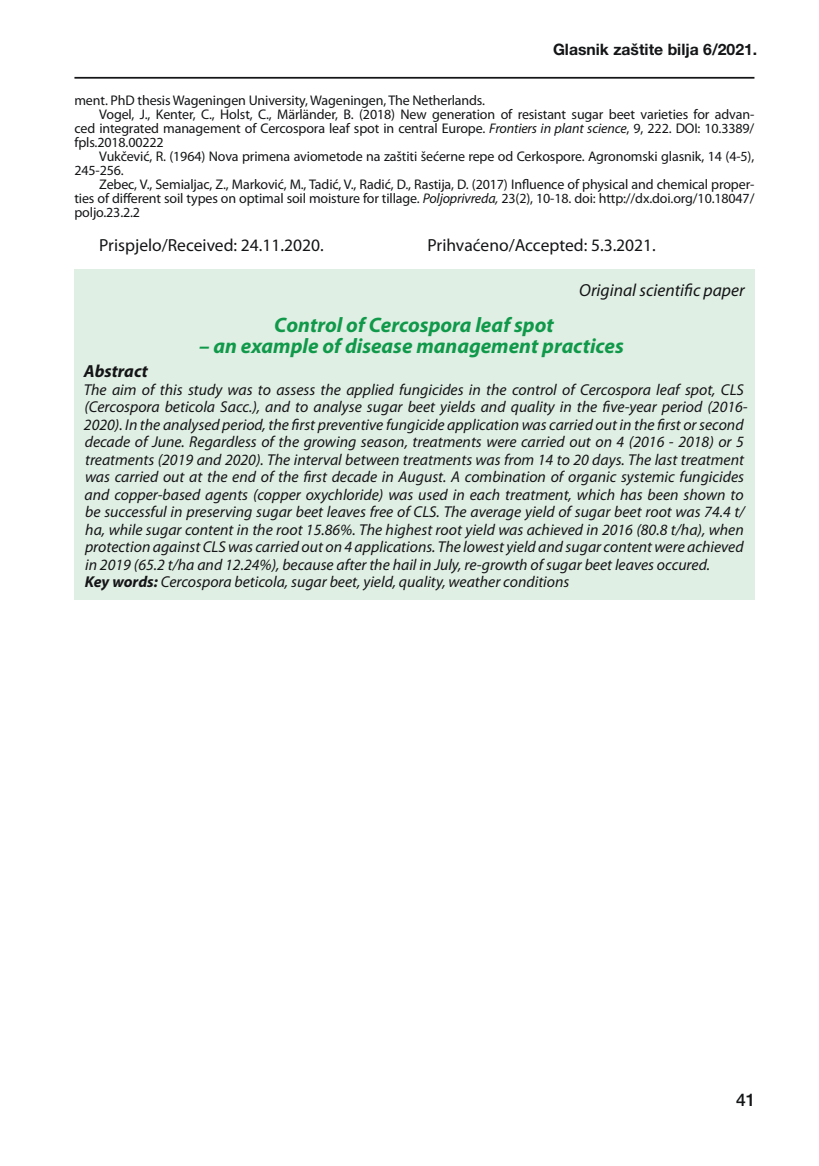
<style>
.page{position:relative;width:819px;height:1166px;background:#fff}
.page>*{position:absolute;margin:0;border:0;box-sizing:border-box;transform-origin:0 0}
.t1{font:italic 700 21px "Myriad Pro";color:#10994a}
.t2{font:17.5px "Myriad Pro";color:#141517}
.t3{font:italic 17.5px "Myriad Pro";color:#141517}
.t4{font:italic 700 17.5px "Myriad Pro";color:#141517}
.t5{font:500 17.5px "Helvetica Neue LT Pro";color:#141517}
.t6{font:italic 15.75px/17.5px "Myriad Pro";color:#141517}
.t7{font:700 15.75px "Helvetica Neue LT Pro";color:#141517}
.t8{font:14px "Myriad Pro";letter-spacing:-.01em;color:#141517}
.s1{font-style:italic}
.s2{font-weight:700}
</style>
<div class="page">
<hr style="left:74px;top:77px;width:680px;height:2px;background:#141517">
<div style="left:74px;top:270px;width:680px;height:330px;background:#e0efe3"></div>
<p class="t7" style="left:553px;top:44px;width:206px">Glasnik zaštite bilja 6/2021.</p>
<p class="t8" style="left:74px;top:95px;width:412px">ment. PhD thesis Wageningen University, Wageningen, The Netherlands.</p>
<p class="t8" style="left:99px;top:109px;width:656px">Vogel, J., Kenter, C., Holst, C., Märländer, B. (2018) New generation of resistant sugar beet varieties for advan-</p>
<p class="t8" style="left:74px;top:123px;width:681px">ced integrated management of Cercospora leaf spot in central Europe. <span class="s1">Frontiers in plant science</span>, 9, 222. DOI: 10.3389/</p>
<p class="t8" style="left:74px;top:137px;width:91px">fpls.2018.00222</p>
<p class="t8" style="left:99px;top:151px;width:656px">Vukčević, R. (1964) Nova primena aviometode na zaštiti šećerne repe od Cerkospore. Agronomski glasnik, 14 (4-5),</p>
<p class="t8" style="left:74px;top:165px;width:51px">245-256.</p>
<p class="t8" style="left:99px;top:179px;width:656px">Zebec, V., Semialjac, Z., Marković, M., Tadić, V., Radić, D., Rastija, D. (2017) Influence of physical and chemical proper-</p>
<p class="t8" style="left:74px;top:193px;width:681px">ties of different soil types on optimal soil moisture for tillage. <span class="s1">Poljoprivreda,</span> 23(2), 10-18. doi: http://dx.doi.org/10.18047/</p>
<p class="t8" style="left:74px;top:207px;width:67px">poljo.23.2.2</p>
<p class="t2" style="left:99px;top:238px;width:226px">Prispjelo/Received: 24.11.2020.</p>
<p class="t2" style="left:427px;top:238px;width:230px">Prihvaćeno/Accepted: 5.3.2021.</p>
<p class="t3" style="left:579px;top:283px;width:167px">Original scientific paper</p>
<h1 class="t1" style="left:274px;top:317px;width:281px">Control of Cercospora leaf spot</h1>
<h1 class="t1" style="left:199px;top:338px;width:426px">– an example of disease management practices</h1>
<p class="t4" style="left:84px;top:365px;width:66px">Abstract</p>
<p class="t6" style="left:84px;top:382px;width:665px">The aim of this study was to assess the applied fungicides in the control of Cercospora leaf spot, CLS (Cercospora beticola Sacc.), and to analyse sugar beet yields and quality in the five-year period (2016- 2020). In the analysed period, the first preventive fungicide application was carried out in the first or second decade of June. Regardless of the growing season, treatments were carried out on 4 (2016 - 2018) or 5 treatments (2019 and 2020). The interval between treatments was from 14 to 20 days. The last treatment was carried out at the end of the first decade in August. A combination of organic systemic fungicides and copper-based agents (copper oxychloride) was used in each treatment, which has been shown to be successful in preserving sugar beet leaves free of CLS. The average yield of sugar beet root was 74.4 t/ ha, while sugar content in the root 15.86%. The highest root yield was achieved in 2016 (80.8 t/ha), when protection against CLS was carried out on 4 applications. The lowest yield and sugar content were achieved in 2019 (65.2 t/ha and 12.24%), because after the hail in July, re-growth of sugar beet leaves occured.<br><span class="s2">Key words:</span> Cercospora beticola, sugar beet, yield, quality, weather conditions</p>
<p class="t5" style="left:736px;top:1090px;width:21px">41</p>
</div>
